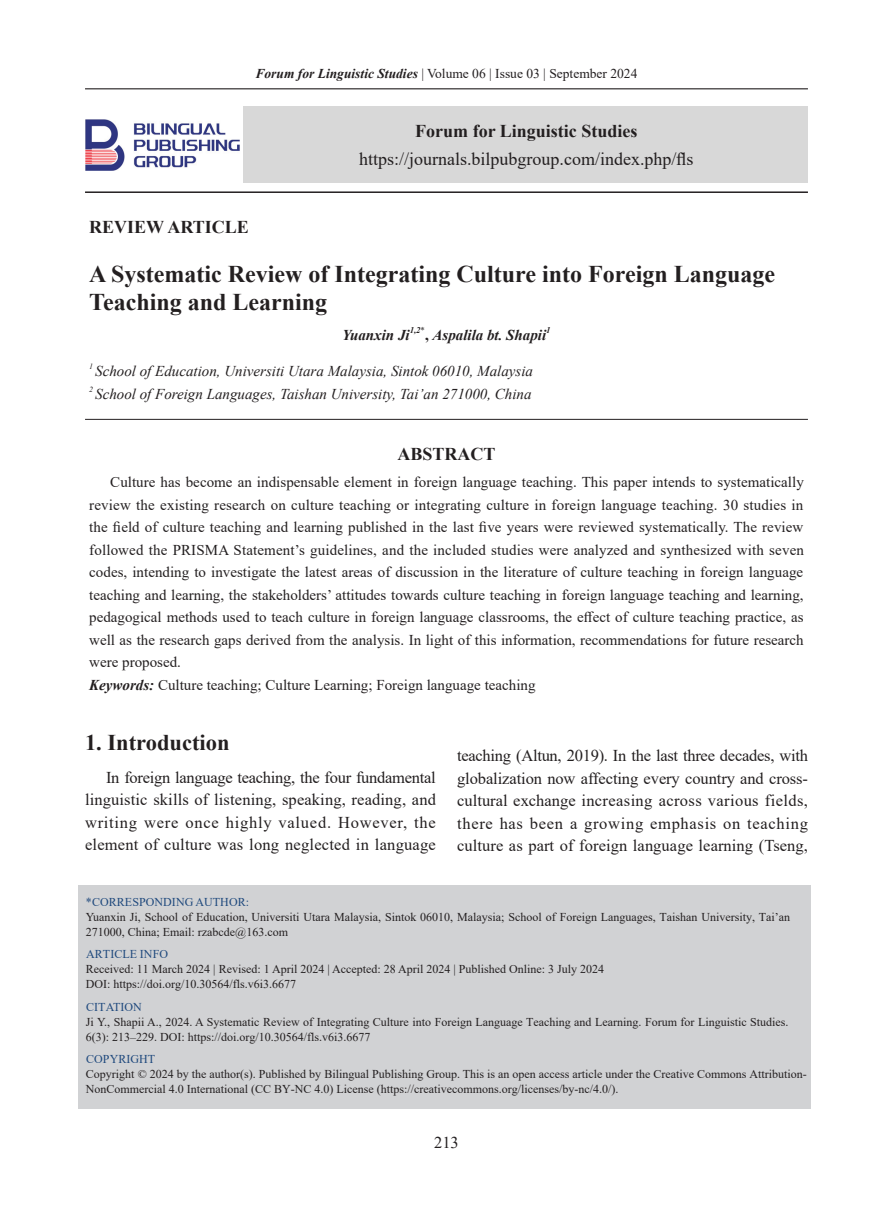
<style>
.page{position:relative;width:893px;height:1212px;background:#fff}
.page>*{position:absolute;margin:0;border:0;box-sizing:border-box;transform-origin:0 0}
.英文标题{font:700 24px/28.5px "Times New Roman";color:#231f20}
.一级标题{font:700 22.5px "Times New Roman";color:#231f20}
.t1{font:18px "Times New Roman";color:#231f20}
.分栏书眉{font:700 18px "Times New Roman";color:#231f20}
.ABSTRACT标{font:700 18px "Times New Roman";color:#231f20}
.正文{font:16.5px/22.5px "Times New Roman";letter-spacing:.01em;color:#231f20;text-align:justify}
.Abstract{font:15px/22.5px "Times New Roman";color:#231f20;text-align:justify}
.英文地址{font:italic 15px "Times New Roman";color:#231f20}
.KEY{font:15px "Times New Roman";color:#231f20}
.英文作者{font:italic 700 15px "Times New Roman";color:#231f20}
.t2{font:13.5px "Times New Roman";color:#231f20}
.t3{font:12px/15px "Times New Roman";color:#231f20}
.英文作者-2{font:italic 700 8.7px "Times New Roman";color:#231f20}
.英文地址-2{font:italic 7.8px "Times New Roman";color:#231f20}
.s1{font-weight:700;font-style:italic}
.s2{font-weight:400;font-style:normal}
.s3{font-style:normal}
.s4{color:#1f497d}
</style>
<div class="page">
<hr style="left:85px;top:88px;width:723px;height:1px;background:#231f20">
<div style="left:244px;top:107px;width:564px;height:76px;background:#d8d8d8"></div>
<img style="left:85px;top:119px;width:155px;height:52px">
<div style="left:78px;top:885px;width:733px;height:224px;background:#d1d2d4"></div>
<hr style="left:85px;top:419px;width:723px;height:1px;background:#231f20">
<hr style="left:85px;top:191px;width:723px;height:2px;background:#231f20">
<p class="t2" style="left:256px;top:64px;width:383px"><span class="s1">Forum for Linguistic Studies</span> | Volume 06 | Issue 03 | September 2024</p>
<p class="分栏书眉" style="left:415px;top:118px;width:224px">Forum for Linguistic Studies</p>
<p class="t1" style="left:359px;top:146px;width:336px">https://journals.bilpubgroup.com/index.php/fls</p>
<p class="分栏书眉" style="left:89px;top:214px;width:161px">REVIEW ARTICLE</p>
<p class="英文标题" style="left:89px;top:259px;width:687px">A Systematic Review of Integrating Culture into Foreign Language<br>Teaching and Learning</p>
<p class="英文作者" style="left:342px;top:325px;width:69px">Yuanxin Ji</p>
<p class="英文作者-2" style="left:410px;top:324px;width:17px">1,2<span class="s2">*</span></p>
<p class="英文作者" style="left:425px;top:325px;width:123px"><span class="s3">,</span> Aspalila bt. Shapii</p>
<p class="英文作者-2" style="left:546px;top:324px;width:6px">1</p>
<p class="英文地址-2" style="left:89px;top:361px;width:5px">1</p>
<p class="英文地址" style="left:95px;top:361px;width:439px">School of Education, Universiti Utara Malaysia, Sintok 06010, Malaysia</p>
<p class="英文地址-2" style="left:89px;top:384px;width:5px">2</p>
<p class="英文地址" style="left:95px;top:383px;width:438px">School of Foreign Languages, Taishan University, Tai’an 271000, China</p>
<p class="ABSTRACT标" style="left:398px;top:441px;width:100px">ABSTRACT</p>
<p class="Abstract" style="left:89px;top:471px;width:716px;text-indent:21px">Culture has become an indispensable element in foreign language teaching. This paper intends to systematically review the existing research on culture teaching or integrating culture in foreign language teaching. 30 studies in the field of culture teaching and learning published in the last five years were reviewed systematically. The review followed the PRISMA Statement’s guidelines, and the included studies were analyzed and synthesized with seven codes, intending to investigate the latest areas of discussion in the literature of culture teaching in foreign language teaching and learning, the stakeholders’ attitudes towards culture teaching in foreign language teaching and learning, pedagogical methods used to teach culture in foreign language classrooms, the effect of culture teaching practice, as well as the research gaps derived from the analysis. In light of this information, recommendations for future research were proposed.</p>
<p class="KEY" style="left:89px;top:674px;width:448px"><span class="s1">Keywords:</span> Culture teaching; Culture Learning; Foreign language teaching</p>
<p class="一级标题" style="left:85px;top:727px;width:146px">1. Introduction</p>
<p class="正文" style="left:85px;top:765px;width:352px;text-indent:21px">In foreign language teaching, the four fundamental linguistic skills of listening, speaking, reading, and writing were once highly valued. However, the element of culture was long neglected in language</p>
<p class="正文" style="left:457px;top:744px;width:352px">teaching (Altun, 2019). In the last three decades, with globalization now affecting every country and cross&shy;cultural exchange increasing across various fields, there has been a growing emphasis on teaching culture as part of foreign language learning (Tseng,</p>
<p class="t3" style="left:86px;top:893px;width:706px"><span class="s4">*CORRESPONDING AUTHOR:<br></span>Yuanxin Ji, School of Education, Universiti Utara Malaysia, Sintok 06010, Malaysia; School of Foreign Languages, Taishan University, Tai’an<br>271000, China; Email: rzabcde@163.com</p>
<p class="t3" style="left:86px;top:946px;width:520px"><span class="s4">ARTICLE INFO<br></span>Received: 11 March 2024 | Revised: 1 April 2024 | Accepted: 28 April 2024 | Published Online: 3 July 2024<br>DOI: https://doi.org/10.30564/fls.v6i3.6677</p>
<p class="t3" style="left:86px;top:998px;width:704px"><span class="s4">CITATION<br></span>Ji Y., Shapii A., 2024. A Systematic Review of Integrating Culture into Foreign Language Teaching and Learning. Forum for Linguistic Studies.<br>6(3): 213–229. DOI: https://doi.org/10.30564/fls.v6i3.6677</p>
<p class="t3" style="left:86px;top:1051px;width:722px"><span class="s4">COPYRIGHT<br></span>Copyright © 2024 by the author(s). Published by Bilingual Publishing Group. This is an open access article under the Creative Commons Attribution-<br>NonCommercial 4.0 International (CC BY-NC 4.0) License (https://creativecommons.org/licenses/by-nc/4.0/).</p>
<p class="正文" style="left:434px;top:1131px;width:26px">213</p>
</div>
